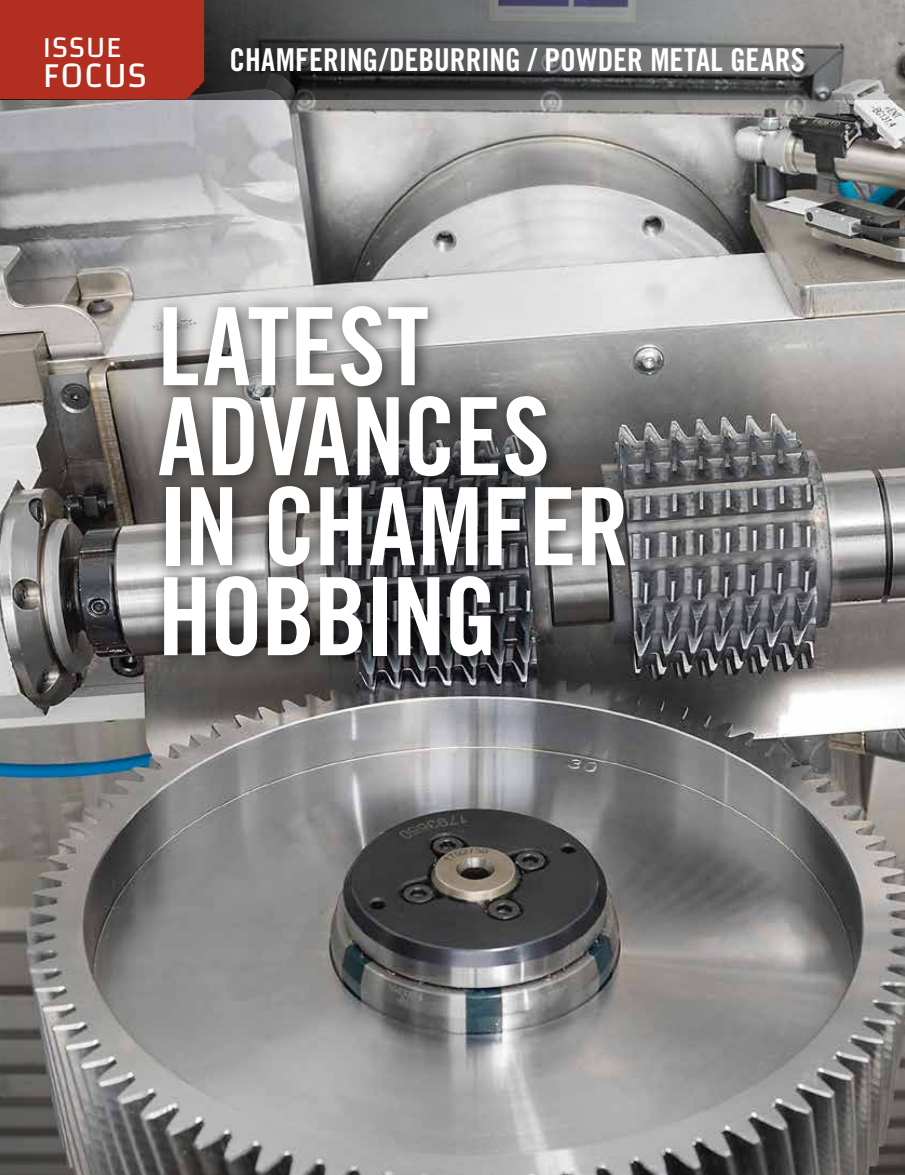
<style>
.page{position:relative;width:905px;height:1175px;background:#fff}
.page>*{position:absolute;margin:0;border:0;box-sizing:border-box;transform-origin:0 0}
.t1{font:108px/90px "Trade Gothic LT Std Bd Cn 20";letter-spacing:-.015em;color:#fff}
.t2{font:36px "Changa";letter-spacing:.04em;color:#fff}
.t3{font:31.5px "Trade Gothic LT Std Bd Cn 20";color:#fff}
.t4{font:30px "Changa";letter-spacing:.04em;color:#fff}
</style>
<div class="page">
<img style="left:0;top:99px;width:904px;height:1075px">
<svg style="left:204px;top:0;width:700px;height:99px;background:#606061"></svg>
<div style="left:146px;top:293px;width:497px;height:382px;background:#000;opacity:.75"></div>
<div style="left:0;top:0;width:204px;height:99px;background:#b22e20"></div>
<div style="left:43px;top:20px;width:156px;height:67px;background:#b22e20"></div>
<p class="t4" style="left:43px;top:29px;width:80px">ISSUE</p>
<p class="t2" style="left:43px;top:54px;width:105px">FOCUS</p>
<p class="t3" style="left:230px;top:40px;width:576px">CHAMFERING/DEBURRING / POWDER METAL GEARS</p>
<h1 class="t1" style="left:158px;top:301px;width:473px">LATEST<br>ADVANCES<br>IN CHAMFER<br>HOBBING</h1>
</div>
